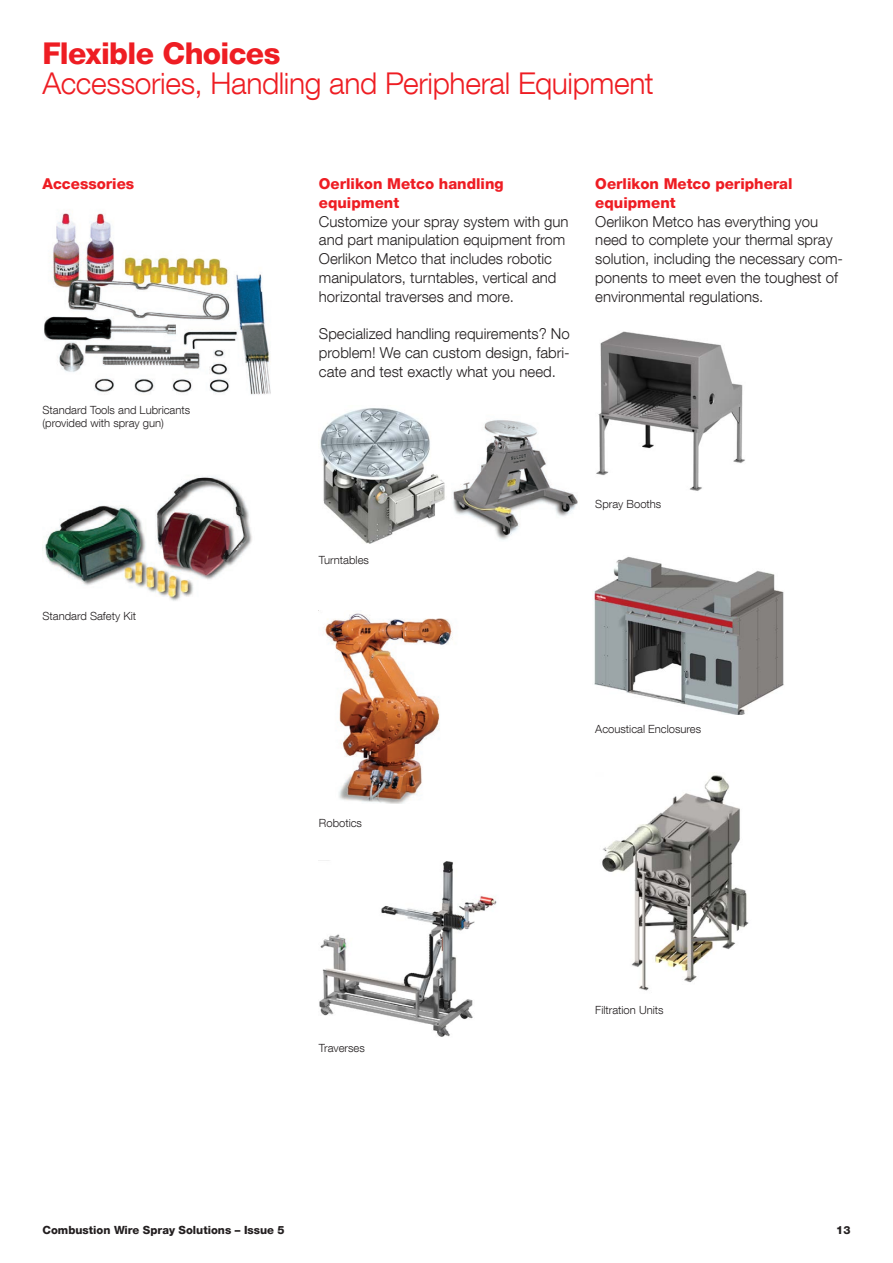
<style>
.page{position:relative;width:893px;height:1263px;background:#fff}
.page>*{position:absolute;margin:0;border:0;box-sizing:border-box;transform-origin:0 0}
.t1{font:300 30px "Helvetica Neue LT Com";letter-spacing:-.015em;color:#ee1d23}
.t2{font:800 30px "Helvetica Neue LT Com";letter-spacing:-.02em;color:#ee1d23}
.t3{font:300 15px/18.8px "Helvetica Neue LT Com";color:#231f20}
.t4{font:800 15px/18.8px "Helvetica Neue LT Com";color:#ee1d23}
.t5{font:300 11.25px/13.2px "Helvetica Neue LT Com";color:#231f20}
.t6{font:800 11.25px "Helvetica Neue LT Com";color:#231f20}
</style>
<div class="page">
<img style="left:44px;top:213px;width:227px;height:182px">
<img style="left:45px;top:476px;width:207px;height:125px">
<img style="left:320px;top:408px;width:125px;height:136px">
<img style="left:452px;top:420px;width:126px;height:120px">
<img style="left:324px;top:613px;width:129px;height:191px">
<img style="left:318px;top:860px;width:179px;height:177px">
<img style="left:596px;top:331px;width:149px;height:160px">
<img style="left:594px;top:557px;width:190px;height:157px">
<img style="left:602px;top:775px;width:147px;height:216px">
<h1 class="t2" style="left:43px;top:35px;width:239px">Flexible Choices</h1>
<h1 class="t1" style="left:43px;top:65px;width:613px">Accessories, Handling and Peripheral Equipment</h1>
<p class="t4" style="left:43px;top:174px;width:93px">Accessories</p>
<p class="t5" style="left:43px;top:403px;width:149px">Standard Tools and Lubricants (provided with spray gun)</p>
<p class="t5" style="left:43px;top:609px;width:95px">Standard Safety Kit</p>
<p class="t4" style="left:319px;top:174px;width:186px">Oerlikon Metco handling equipment</p>
<p class="t3" style="left:319px;top:212px;width:251px">Customize your spray system with gun and part manipulation equipment from Oerlikon Metco that includes robotic manipulators, turntables, vertical and horizontal traverses and more.</p>
<p class="t3" style="left:319px;top:324px;width:252px;text-align:justify">Specialized handling requirements? No problem! We can custom design, fabri&shy;cate and test exactly what you need.</p>
<p class="t4" style="left:595px;top:174px;width:199px">Oerlikon Metco peripheral equipment</p>
<p class="t3" style="left:595px;top:212px;width:249px">Oerlikon Metco has everything you need to complete your thermal spray solution, including the necessary com&shy;ponents to meet even the toughest of environmental regulations.</p>
<p class="t5" style="left:319px;top:553px;width:52px">Turntables</p>
<p class="t5" style="left:595px;top:497px;width:68px">Spray Booths</p>
<p class="t5" style="left:319px;top:816px;width:45px">Robotics</p>
<p class="t5" style="left:595px;top:722px;width:107px">Acoustical Enclosures</p>
<p class="t5" style="left:319px;top:1041px;width:47px">Traverses</p>
<p class="t5" style="left:595px;top:1003px;width:70px">Filtration Units</p>
<p class="t6" style="left:43px;top:1223px;width:244px">Combustion Wire Spray Solutions – Issue 5</p>
<p class="t6" style="left:836px;top:1223px;width:16px">13</p>
</div>
